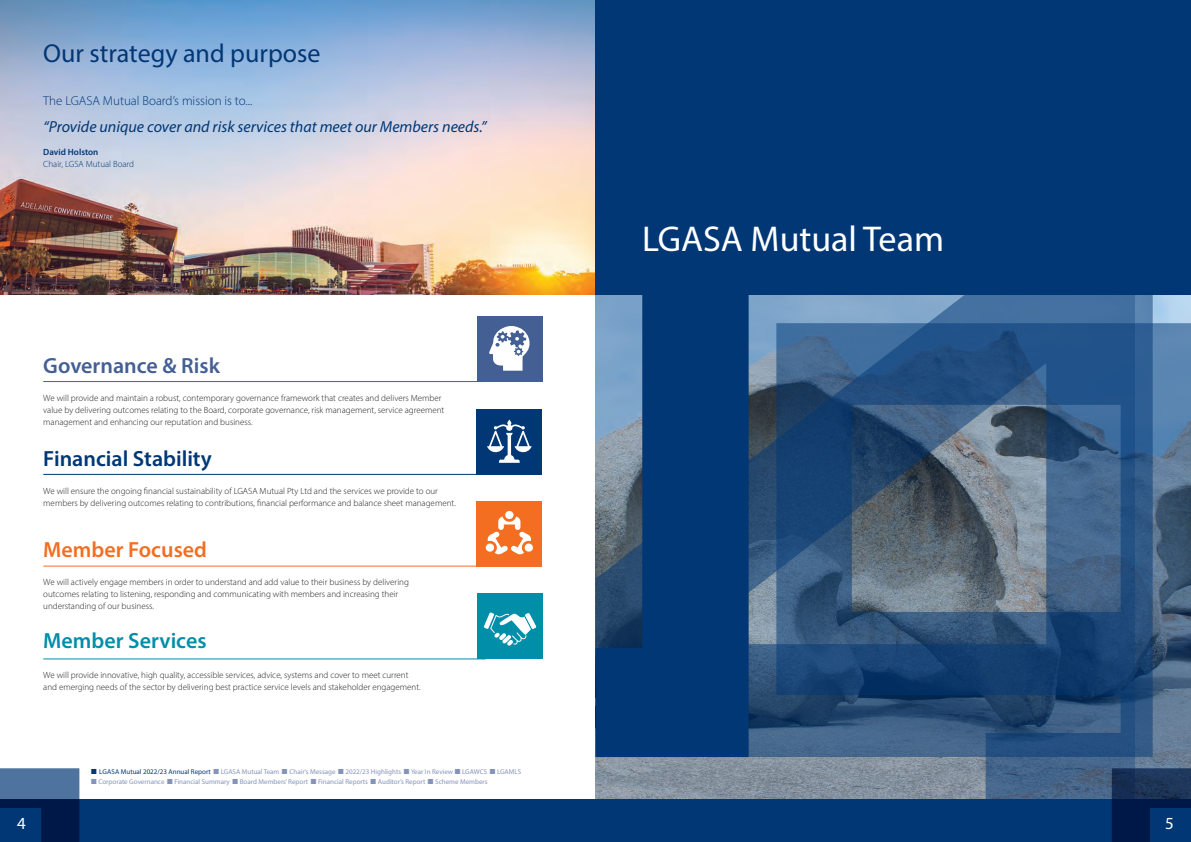
<style>
.page{position:relative;width:1191px;height:842px;background:#fff}
.page>*{position:absolute;margin:0;border:0;box-sizing:border-box;transform-origin:0 0}
.t1{font:36px "Myriad Pro";color:#fff}
.t2{font:26px "Myriad Pro";color:#013775}
.t3{font:600 22px "Myriad Pro";color:#013775}
.t4{font:600 22px "Myriad Pro";color:#435f94}
.t5{font:600 22px "Myriad Pro";color:#008ea8}
.t6{font:600 22px "Myriad Pro";color:#f36e21}
.t7{font:17px "Myriad Pro";color:#fff}
.t8{font:italic 16px "Myriad Pro";color:#013775}
.t9{font:300 13px "Myriad Pro";color:#013775}
.t10{font:300 9px/12px "Myriad Pro";color:#231f20}
.t11{font:300 9px "Myriad Pro";color:#013775}
.t12{font:600 9px "Myriad Pro";color:#013775}
.t13{font:7px "Myriad Pro";color:#8493bb}
.t14{font:7px "Myriad Pro";color:#013775}
</style>
<div class="page">
<div style="left:0;top:799px;width:595px;height:43px;background:#013775"></div>
<svg style="left:0;top:768px;width:79px;height:74px"></svg>
<img style="left:0;top:0;width:595px;height:295px">
<div style="left:477px;top:316px;width:66px;height:66px;background:#435f94"></div>
<svg style="left:43px;top:326px;width:487px;height:56px"></svg>
<div style="left:476px;top:409px;width:66px;height:66px;background:#013775"></div>
<svg style="left:43px;top:420px;width:488px;height:55px"></svg>
<div style="left:476px;top:501px;width:66px;height:66px;background:#f36e21"></div>
<div style="left:505px;top:511px;width:8px;height:8px;background:#fff;border-radius:50%"></div>
<svg style="left:43px;top:516px;width:490px;height:51px"></svg>
<div style="left:477px;top:593px;width:66px;height:66px;background:#008ea8"></div>
<svg style="left:43px;top:612px;width:493px;height:48px"></svg>
<div style="left:595px;top:799px;width:596px;height:43px;background:#013775"></div>
<svg style="left:1135px;top:323px;width:56px;height:445px;background:#527090"></svg>
<svg style="left:1135px;top:295px;width:17px;height:462px;background:#2f5988"></svg>
<div style="left:595px;top:0;width:596px;height:295px;background:#013775"></div>
<svg style="left:595px;top:295px;width:540px;height:504px;background:#365a81"></svg>
<svg style="left:1111px;top:768px;width:80px;height:74px"></svg>
<h2 class="t2" style="left:43px;top:37px;width:279px">Our strategy and purpose</h2>
<h3 class="t9" style="left:43px;top:93px;width:210px">The LGASA Mutual Board’s mission is to...</h3>
<h3 class="t8" style="left:43px;top:117px;width:445px">“Provide unique cover and risk services that meet our Members needs.”</h3>
<p class="t12" style="left:43px;top:147px;width:57px">David Holston</p>
<p class="t11" style="left:43px;top:159px;width:92px">Chair, LGSA Mutual Board</p>
<h3 class="t4" style="left:43px;top:351px;width:178px">Governance &amp; Risk</h3>
<p class="t10" style="left:43px;top:392px;width:403px">We will provide and maintain a robust, contemporary governance framework that creates and delivers Member value by delivering outcomes relating to the Board, corporate governance, risk management, service agreement management and enhancing our reputation and business.</p>
<h3 class="t3" style="left:43px;top:444px;width:170px">Financial Stability</h3>
<p class="t10" style="left:43px;top:485px;width:414px">We will ensure the ongoing financial sustainability of LGASA Mutual Pty Ltd and the services we provide to our members by delivering outcomes relating to contributions, financial performance and balance sheet management.</p>
<h3 class="t6" style="left:43px;top:536px;width:165px">Member Focused</h3>
<p class="t10" style="left:43px;top:576px;width:367px">We will actively engage members in order to understand and add value to their business by delivering outcomes relating to listening, responding and communicating with members and increasing their understanding of our business.</p>
<h3 class="t5" style="left:43px;top:627px;width:165px">Member Services</h3>
<p class="t10" style="left:43px;top:669px;width:379px">We will provide innovative, high quality, accessible services, advice, systems and cover to meet current and emerging needs of the sector by delivering best practice service levels and stakeholder engagement.</p>
<h3 class="t7" style="left:17px;top:813px;width:10px">4</h3>
<p class="t14" style="left:99px;top:767px;width:113px">LGASA Mutual 2022/23 Annual Report</p>
<p class="t13" style="left:221px;top:767px;width:60px">LGASA Mutual Team</p>
<p class="t13" style="left:289px;top:767px;width:48px">Chair’s Message</p>
<p class="t13" style="left:345px;top:767px;width:57px">2022/23 Highlights</p>
<p class="t13" style="left:411px;top:767px;width:43px">Year In Review</p>
<p class="t13" style="left:462px;top:767px;width:26px">LGAWCS</p>
<p class="t13" style="left:497px;top:767px;width:26px">LGAMLS</p>
<p class="t13" style="left:98px;top:777px;width:68px">Corporate Governance</p>
<p class="t13" style="left:174px;top:777px;width:57px">Financial Summary</p>
<p class="t13" style="left:240px;top:777px;width:70px">Board Members’ Report</p>
<p class="t13" style="left:318px;top:777px;width:51px">Financial Reports</p>
<p class="t13" style="left:378px;top:777px;width:49px">Auditor’s Report</p>
<p class="t13" style="left:435px;top:777px;width:54px">Scheme Members</p>
<h1 class="t1" style="left:642px;top:217px;width:303px">LGASA Mutual Team</h1>
<h3 class="t7" style="left:1165px;top:813px;width:10px">5</h3>
</div>
